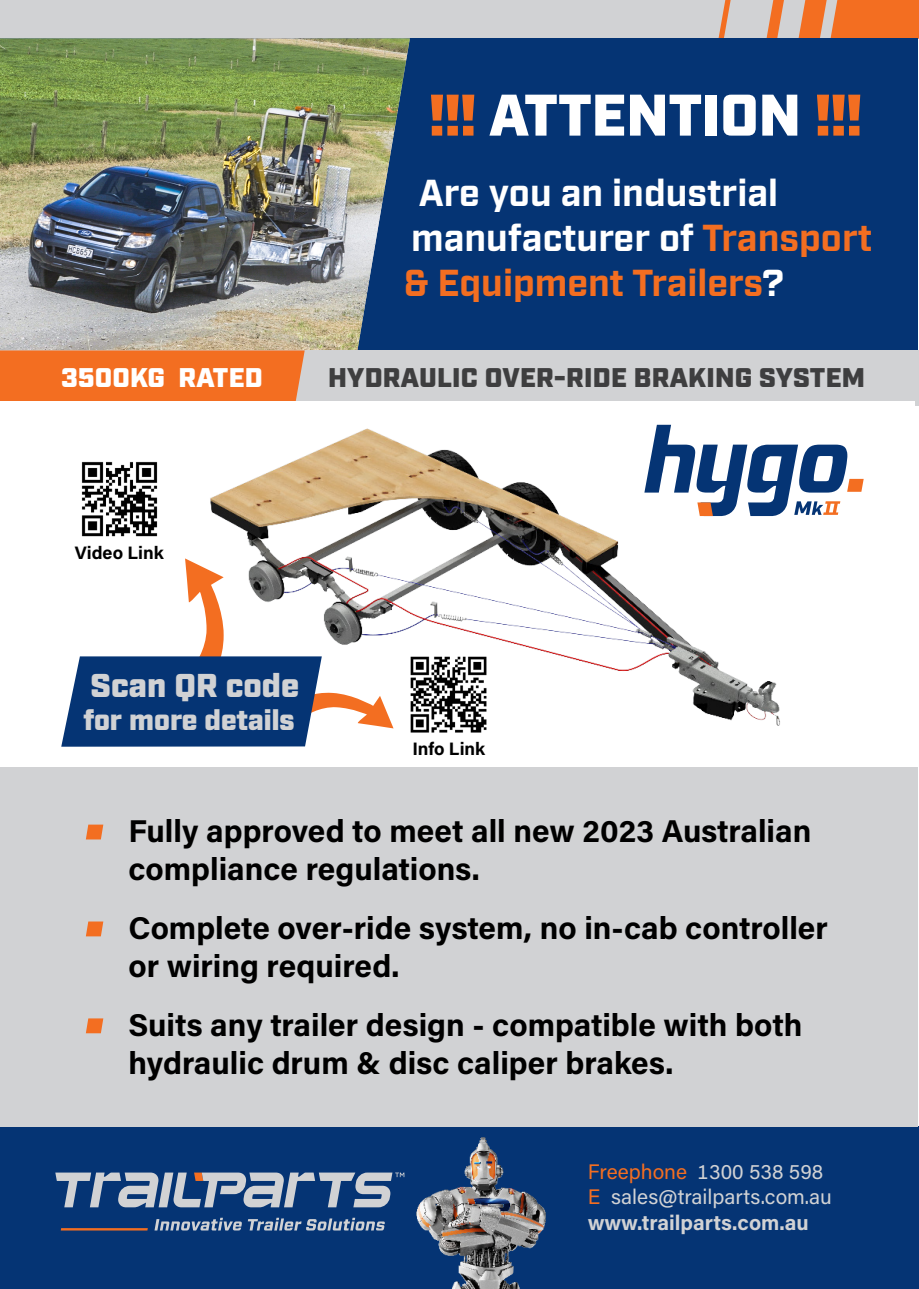
<style>
.page{position:relative;width:919px;height:1289px;background:#fff}
.page>*{position:absolute;margin:0;border:0;box-sizing:border-box;transform-origin:0 0}
.t1{font:900 58.5px "Industry";color:#fff}
.t2{font:700 37.5px/45px "Industry";color:#fff}
.t3{font:900 33px "Industry";color:#d1d2d4}
.t4{font:700 31.5px/37.8px "Acumin Pro";color:#000}
.t5{font:900 28.5px "Industry";color:#d1d2d4}
.Heading_L2{font:900 27px "Industry";letter-spacing:.01em;color:#3e3e3f}
.Heading_L1{font:900 27px "Industry";color:#fff}
.t6{font:21px/25.2px "Acumin Pro";color:#d1d2d4}
.t7{font:700 18px "Acumin Pro";color:#000}
.s1{color:#f36e21}
.s2{font-weight:700}
</style>
<div class="page">
<div style="left:0;top:0;width:918px;height:38px;background:#d1d2d4"></div>
<svg style="left:798px;top:0;width:120px;height:38px;background:#ee7a36"></svg>
<svg style="left:766px;top:0;width:18px;height:38px"></svg>
<svg style="left:718px;top:0;width:12px;height:38px"></svg>
<div style="left:0;top:1126px;width:918px;height:162px;background:#053474"></div>
<svg style="left:55px;top:1172px;width:349px;height:58px"></svg>
<img style="left:416px;top:1137px;width:129px;height:151px">
<div style="left:1px;top:38px;width:917px;height:312px;background:#053474"></div>
<img style="left:0;top:38px;width:410px;height:312px">
<div style="left:0;top:350px;width:918px;height:56px;background:#d1d2d4"></div>
<div style="left:0;top:350px;width:305px;height:51px;background:#f36e21"></div>
<div style="left:0;top:401px;width:914px;height:361px;background:#fff"></div>
<img style="left:173px;top:424px;width:607px;height:323px">
<div style="left:1px;top:767px;width:917px;height:359px;background:#d1d2d4"></div>
<svg style="left:86px;top:824px;width:17px;height:15px"></svg>
<svg style="left:86px;top:921px;width:17px;height:15px"></svg>
<svg style="left:86px;top:1018px;width:17px;height:15px"></svg>
<svg style="left:644px;top:425px;width:219px;height:91px"></svg>
<img style="left:81px;top:461px;width:77px;height:76px">
<img style="left:409px;top:654px;width:79px;height:80px">
<svg style="left:61px;top:558px;width:332px;height:188px"></svg>
<p class="t1" style="left:429px;top:80px;width:434px"><span class="s1">!!!</span> ATTENTION <span class="s1">!!!</span></p>
<p class="t2" style="left:403px;top:172px;width:470px;text-indent:15px">Are you an industrial manufacturer of <span class="s1">Transport &amp; Equipment Trailers</span>?</p>
<p class="Heading_L1" style="left:61px;top:361px;width:203px">3500KG RATED</p>
<p class="Heading_L2" style="left:328px;top:361px;width:538px">HYDRAULIC OVER-RIDE BRAKING SYSTEM</p>
<p class="t7" style="left:75px;top:540px;width:90px">Video Link</p>
<p class="t3" style="left:91px;top:665px;width:210px">Scan QR code</p>
<p class="t5" style="left:83px;top:703px;width:213px">for more details</p>
<p class="t7" style="left:412px;top:736px;width:74px">Info Link</p>
<p class="t4" style="left:128px;top:811px;width:684px">Fully approved to meet all new 2023 Australian compliance regulations.</p>
<p class="t4" style="left:128px;top:908px;width:701px">Complete over-ride system, no in-cab controller or wiring required.</p>
<p class="t4" style="left:128px;top:1004px;width:675px">Suits any trailer design - compatible with both hydraulic drum &amp; disc caliper brakes.</p>
<p class="t6" style="left:588px;top:1158px;width:245px"><span class="s1">Freephone</span> 1300 538 598<br><span class="s1">E</span> sales@trailparts.com.au <span class="s2">www.trailparts.com.au</span></p>
</div>
